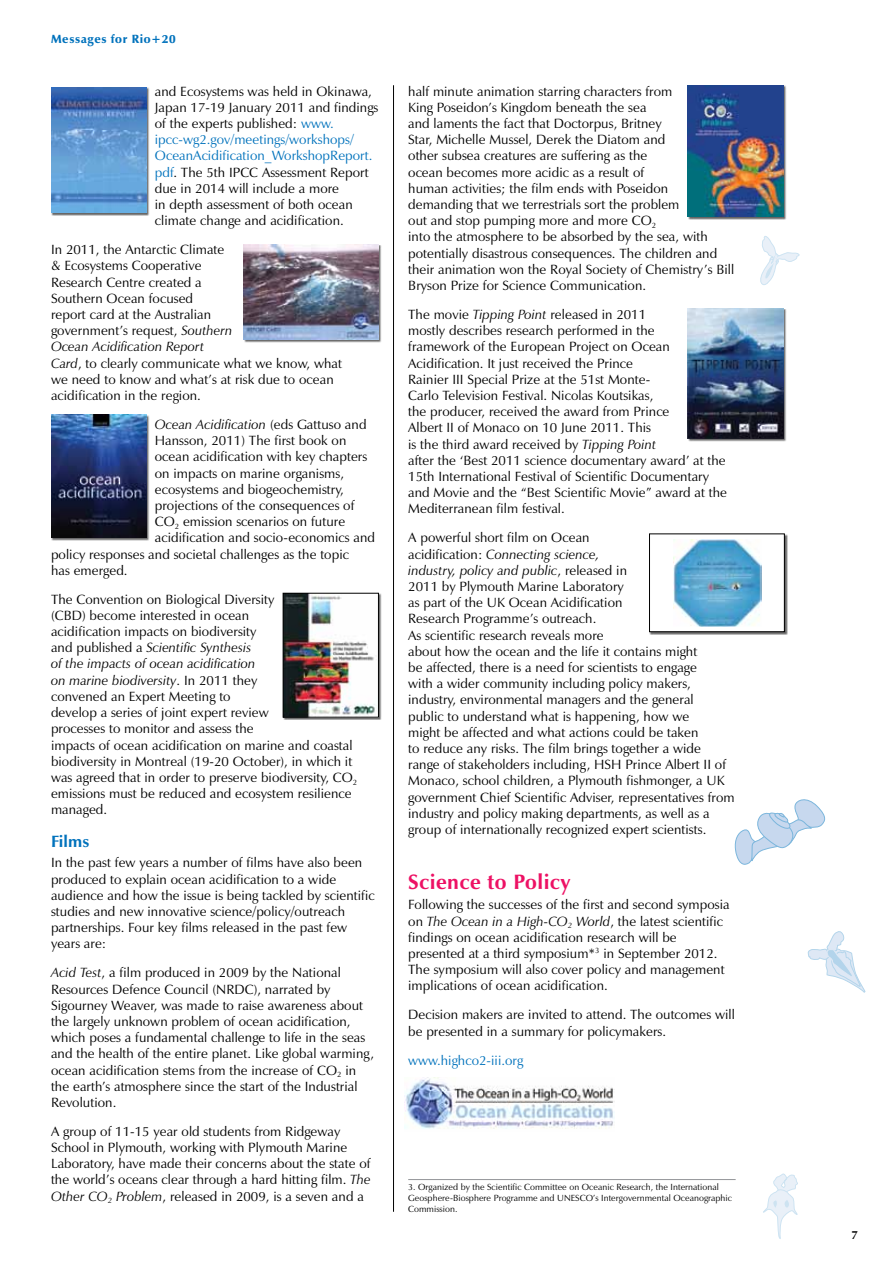
<style>
.page{position:relative;width:893px;height:1263px;background:#fff}
.page>*{position:absolute;margin:0;border:0;box-sizing:border-box;transform-origin:0 0}
.t1{font:700 21px "Zapf Humanist 601 BT";letter-spacing:.025em;color:#ed1164}
.t2{font:700 16.5px "Zapf Humanist 601 BT";letter-spacing:.005em;color:#0072bc}
.t3{font:13.5px/16.2px "Zapf Humanist 601 BT";letter-spacing:.005em;color:#000}
.t4{font:italic 13.5px "Zapf Humanist 601 BT";letter-spacing:.005em;color:#000}
.t5{font:13.5px "Zapf Humanist 601 BT";letter-spacing:.005em;color:#0072bc}
.t6{font:900 12px "Zapf Humanist 601 BT";letter-spacing:.05em;color:#0072bc}
.t7{font:700 12px "Zapf Humanist 601 BT";color:#000}
.t8{font:9px/10.8px "Zapf Humanist 601 BT";letter-spacing:.005em;color:#000}
.s1{color:#0072bc}
.s2{font-style:italic}
.s3{font-style:normal}
</style>
<div class="page">
<hr style="left:408px;top:1179px;width:328px;height:1px;background:#939598">
<svg style="left:734px;top:799px;width:92px;height:66px"></svg>
<svg style="left:808px;top:931px;width:57px;height:62px"></svg>
<svg style="left:760px;top:236px;width:40px;height:49px"></svg>
<svg style="left:763px;top:1173px;width:35px;height:66px"></svg>
<div style="left:51px;top:87px;width:99px;height:129px;background:#000;opacity:.6"></div>
<img style="left:51px;top:87px;width:95px;height:126px">
<div style="left:650px;top:534px;width:138px;height:101px;background:#000;opacity:.6"></div>
<div style="left:649px;top:534px;width:135px;height:98px;background:#fff"></div>
<img style="left:673px;top:539px;width:89px;height:87px">
<div style="left:649px;top:534px;width:135px;height:98px;border:1px solid #000"></div>
<hr style="left:393px;top:85px;width:1px;height:1127px;background:#000">
<div style="left:51px;top:415px;width:99px;height:126px;background:#000;opacity:.6"></div>
<img style="left:51px;top:415px;width:95px;height:123px">
<div style="left:283px;top:593px;width:98px;height:127px;background:#000;opacity:.6"></div>
<img style="left:285px;top:595px;width:92px;height:120px">
<div style="left:283px;top:593px;width:96px;height:124px;border:1px solid #000"></div>
<div style="left:244px;top:245px;width:138px;height:97px;background:#000;opacity:.6"></div>
<img style="left:244px;top:244px;width:134px;height:95px">
<div style="left:688px;top:85px;width:99px;height:135px;background:#000;opacity:.6"></div>
<img style="left:688px;top:85px;width:95px;height:132px">
<div style="left:688px;top:309px;width:99px;height:132px;background:#000;opacity:.6"></div>
<img style="left:688px;top:308px;width:95px;height:130px">
<img style="left:405px;top:1077px;width:209px;height:52px">
<p class="t6" style="left:51px;top:32px;width:126px">Messages for Rio+20</p>
<p class="t3" style="left:155px;top:83px;width:225px">and Ecosystems was held in Okinawa, Japan 17-19 January 2011 and findings of the experts published: <span class="s1">www. ipcc-wg2.gov/meetings/workshops/ OceanAcidification_WorkshopReport. pdf</span>. The 5th IPCC Assessment Report due in 2014 will include a more<br>in depth assessment of both ocean climate change and acidification.</p>
<p class="t3" style="left:51px;top:241px;width:292px">In 2011, the Antarctic Climate<br>&amp; Ecosystems Cooperative<br>Research Centre created a<br>Southern Ocean focused<br>report card at the Australian<br>government’s request, <span class="s2">Southern<br>Ocean Acidification Report<br>Card</span>, to clearly communicate what we know, what we need to know and what’s at risk due to ocean acidification in the region.</p>
<p class="t4" style="left:155px;top:416px;width:213px">Ocean Acidification <span class="s3">(eds Gattuso and</span></p>
<p class="t3" style="left:155px;top:432px;width:193px">Hansson, 2011) The first book on</p>
<p class="t3" style="left:155px;top:449px;width:214px">ocean acidification with key chapters</p>
<p class="t3" style="left:155px;top:465px;width:191px">on impacts on marine organisms,</p>
<p class="t3" style="left:155px;top:481px;width:191px">ecosystems and biogeochemistry,</p>
<p class="t3" style="left:155px;top:497px;width:201px">projections of the consequences of</p>
<p class="t3" style="left:155px;top:513px;width:192px">CO<sub>2</sub> emission scenarios on future</p>
<p class="t3" style="left:155px;top:530px;width:222px">acidification and socio-economics and</p>
<p class="t3" style="left:51px;top:546px;width:299px">policy responses and societal challenges as the topic</p>
<p class="t3" style="left:51px;top:562px;width:78px">has emerged.</p>
<p class="t3" style="left:51px;top:591px;width:308px">The Convention on Biological Diversity<br>(CBD) become interested in ocean<br>acidification impacts on biodiversity<br>and published a <span class="s2">Scientific Synthesis<br>of the impacts of ocean acidification<br>on marine biodiversity</span>. In 2011 they<br>convened an Expert Meeting to<br>develop a series of joint expert review<br>processes to monitor and assess the<br>impacts of ocean acidification on marine and coastal biodiversity in Montreal (19-20 October), in which it was agreed that in order to preserve biodiversity, CO<sub>2 </sub>emissions must be reduced and ecosystem resilience managed.</p>
<p class="t2" style="left:51px;top:831px;width:40px">Films</p>
<p class="t3" style="left:51px;top:854px;width:325px">In the past few years a number of films have also been produced to explain ocean acidification to a wide audience and how the issue is being tackled by scientific studies and new innovative science/policy/outreach partnerships. Four key films released in the past few years are:</p>
<p class="t3" style="left:51px;top:964px;width:325px"><span class="s2">Acid Test</span>, a film produced in 2009 by the National Resources Defence Council (NRDC), narrated by Sigourney Weaver, was made to raise awareness about the largely unknown problem of ocean acidification, which poses a fundamental challenge to life in the seas and the health of the entire planet. Like global warming, ocean acidification stems from the increase of CO<sub>2</sub> in the earth’s atmosphere since the start of the Industrial Revolution.</p>
<p class="t3" style="left:51px;top:1123px;width:321px">A group of 11-15 year old students from Ridgeway School in Plymouth, working with Plymouth Marine Laboratory, have made their concerns about the state of the world’s oceans clear through a hard hitting film. <span class="s2">The Other CO</span><sub>2</sub> <span class="s2">Problem</span>, released in 2009, is a seven and a</p>
<p class="t3" style="left:408px;top:83px;width:327px">half minute animation starring characters from<br>King Poseidon’s Kingdom beneath the sea<br>and laments the fact that Doctorpus, Britney<br>Star, Michelle Mussel, Derek the Diatom and<br>other subsea creatures are suffering as the<br>ocean becomes more acidic as a result of<br>human activities; the film ends with Poseidon demanding that we terrestrials sort the problem<br>out and stop pumping more and more CO<sub>2<br></sub>into the atmosphere to be absorbed by the sea, with potentially disastrous consequences. The children and their animation won the Royal Society of Chemistry’s Bill Bryson Prize for Science Communication.</p>
<p class="t3" style="left:408px;top:306px;width:320px">The movie <span class="s2">Tipping Point</span> released in 2011<br>mostly describes research performed in the<br>framework of the European Project on Ocean Acidification. It just received the Prince<br>Rainier III Special Prize at the 51st Monte-<br>Carlo Television Festival. Nicolas Koutsikas,<br>the producer, received the award from Prince<br>Albert II of Monaco on 10 June 2011. This<br>is the third award received by <span class="s2">Tipping Point<br></span>after the ‘Best 2011 science documentary award’ at the 15th International Festival of Scientific Documentary and Movie and the “Best Scientific Movie” award at the Mediterranean film festival.</p>
<p class="t3" style="left:408px;top:530px;width:328px">A powerful short film on Ocean<br>acidification: <span class="s2">Connecting science,<br>industry, policy and public</span>, released in<br>2011 by Plymouth Marine Laboratory<br>as part of the UK Ocean Acidification<br>Research Programme’s outreach.<br>As scientific research reveals more<br>about how the ocean and the life it contains might<br>be affected, there is a need for scientists to engage<br>with a wider community including policy makers, industry, environmental managers and the general<br>public to understand what is happening, how we<br>might be affected and what actions could be taken<br>to reduce any risks. The film brings together a wide range of stakeholders including, HSH Prince Albert II of Monaco, school children, a Plymouth fishmonger, a UK government Chief Scientific Adviser, representatives from industry and policy making departments, as well as a group of internationally recognized expert scientists.</p>
<p class="t1" style="left:408px;top:869px;width:164px">Science to Policy</p>
<p class="t3" style="left:408px;top:897px;width:323px">Following the successes of the first and second symposia on <span class="s2">The Ocean in a High-CO</span><sub>2</sub> <span class="s2">World</span>, the latest scientific findings on ocean acidification research will be presented at a third symposium*<sup>3</sup> in September 2012.<br>The symposium will also cover policy and management implications of ocean acidification.</p>
<p class="t3" style="left:408px;top:1006px;width:328px">Decision makers are invited to attend. The outcomes will be presented in a summary for policymakers.</p>
<p class="t5" style="left:408px;top:1051px;width:117px">www.highco2-iii.org</p>
<p class="t8" style="left:408px;top:1182px;width:325px">3. Organized by the Scientific Committee on Oceanic Research, the International<br>Geosphere-Biosphere Programme and UNESCO’s Intergovernmental Oceanographic<br>Commission.</p>
<p class="t7" style="left:851px;top:1228px;width:8px">7</p>
</div>
